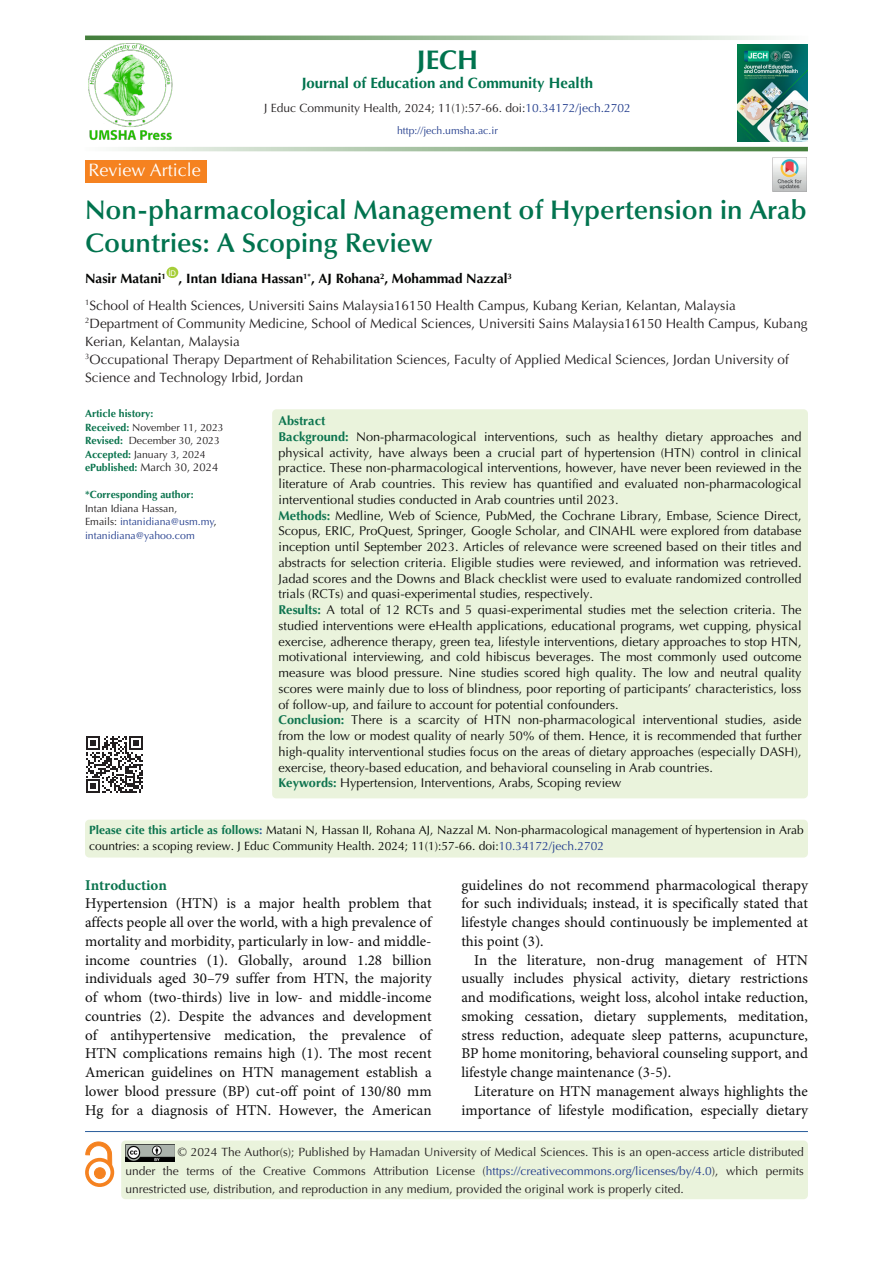
<style>
.page{position:relative;width:893px;height:1263px;background:#fff}
.page>*{position:absolute;margin:0;border:0;box-sizing:border-box;transform-origin:0 0}
.t1{font:600 27px/33px "Optima LT Std";color:#00734e}
.t2{font:700 27px "Optima LT Std";color:#00734e}
.t3{font:18px "Optima LT Std";color:#fff}
.t4{font:15px/18.8px "Minion Pro";color:#0d0d0d;text-align:justify}
.t5{font:700 15px "Optima LT Std";color:#00734e}
.heading_1{font:700 15px "Minion Pro";color:#0b744e}
.t6{font:13.5px/18px "Optima LT Std";color:#231f20}
.t7{font:700 13.5px "Optima LT Std";color:#040503}
.heading_1-2{font:12.75px/15.8px "Optima LT Std";color:#0d0d0d;text-align:justify}
.t8{font:700 12.75px "Optima LT Std";color:#0b744e}
.t9{font:12px/18px "Optima LT Std";color:#221e1f;text-align:justify}
.t10{font:12px/15.8px "Optima LT Std";color:#040503}
.t11{font:12px "Optima LT Std";color:#231f20}
.t12{font:11.25px "Optima LT Std";color:#231f20}
.t13{font:10.5px "Optima LT Std";color:#231f20}
.Body_Text{font:10.5px/13.5px "Optima LT Std";color:#253f8e}
.t14{font:700 10.5px "Optima LT Std";color:#0b744e}
.t15{font:7.8px "Arial";color:#fff}
.s1{color:#253f8e}
.s2{font-weight:700;color:#0b744e}
.s3{font-weight:700;font-size:10.5px;color:#0b744e}
.s4{color:#231f20}
.s5{color:#040503}
.s6{font-weight:700;color:#0f744f}
.s7{font-weight:700;color:#275b9b}
</style>
<div class="page">
<hr style="left:85px;top:1131px;width:723px;height:1px;background:#295c9b">
<div style="left:121px;top:1140px;width:687px;height:59px;background:#eaf3dc;border-radius:4px"></div>
<img style="left:125px;top:1145px;width:49px;height:17px">
<div style="left:166px;top:267px;width:12px;height:11px;background:#a6ce39;border-radius:50%"></div>
<div style="left:85px;top:160px;width:121px;height:22px;background:#f58220"></div>
<img style="left:773px;top:158px;width:34px;height:34px">
<div style="left:85px;top:820px;width:723px;height:37px;background:#eaf3dc;border-radius:4px"></div>
<svg style="left:118px;top:147px;width:690px;height:4px;background:#9bba97"></svg>
<svg style="left:85px;top:36px;width:691px;height:4px;background:#9bba97"></svg>
<img style="left:738px;top:44px;width:70px;height:98px">
<div style="left:94px;top:1168px;width:11px;height:10px;background:#f58220;border-radius:50%"></div>
<div style="left:94px;top:1167px;width:11px;height:12px;border:1px solid #f58220;border-radius:50%"></div>
<div style="left:85px;top:1158px;width:29px;height:29px;border:4px solid #f58220;border-radius:50%"></div>
<svg style="left:86px;top:1142px;width:26px;height:24px"></svg>
<img style="left:88px;top:43px;width:85px;height:97px">
<svg style="left:86px;top:736px;width:57px;height:57px"></svg>
<div style="left:272px;top:409px;width:536px;height:389px;background:#eaf3dc;border-radius:4px"></div>
<p class="t3" style="left:88px;top:160px;width:114px">Review Article</p>
<p class="t2" style="left:417px;top:44px;width:63px">JECH</p>
<p class="t5" style="left:302px;top:74px;width:293px">Journal of Education and Community Health</p>
<p class="t11" style="left:264px;top:101px;width:368px">J Educ Community Health, 2024; 11(1):57-66. doi:<span class="s1">10.34172/jech.2702</span></p>
<p class="Body_Text" style="left:397px;top:124px;width:102px">http://jech.umsha.ac.ir</p>
<p class="t1" style="left:85px;top:194px;width:723px">Non-pharmacological Management of Hypertension in Arab<br>Countries: A Scoping Review</p>
<p class="t7" style="left:85px;top:271px;width:82px">Nasir Matani<sup>1</sup></p>
<p class="t15" style="left:168px;top:267px;width:9px">ID</p>
<p class="t7" style="left:179px;top:271px;width:335px">, Intan Idiana Hassan<sup>1*</sup>, AJ Rohana<sup>2</sup>, Mohammad Nazzal<sup>3</sup></p>
<p class="t6" style="left:85px;top:296px;width:652px"><sup>1</sup>School of Health Sciences, Universiti Sains Malaysia16150 Health Campus, Kubang Kerian, Kelantan, Malaysia</p>
<p class="t6" style="left:85px;top:314px;width:724px"><sup>2</sup>Department of Community Medicine, School of Medical Sciences, Universiti Sains Malaysia16150 Health Campus, Kubang<br>Kerian, Kelantan, Malaysia</p>
<p class="t6" style="left:85px;top:350px;width:705px"><sup>3</sup>Occupational Therapy Department of Rehabilitation Sciences, Faculty of Applied Medical Sciences, Jordan University of<br>Science and Technology Irbid, Jordan</p>
<p class="t14" style="left:85px;top:407px;width:70px">Article history:</p>
<p class="t13" style="left:85px;top:421px;width:140px"><span class="s2">Received:</span> November 11, 2023</p>
<p class="t13" style="left:85px;top:434px;width:136px"><span class="s2">Revised:</span> December 30, 2023</p>
<p class="t13" style="left:85px;top:448px;width:122px"><span class="s2">Accepted:</span> January 3, 2024</p>
<p class="t12" style="left:85px;top:461px;width:135px"><span class="s3">ePublished:</span> March 30, 2024</p>
<p class="t14" style="left:85px;top:488px;width:110px">*Corresponding author:</p>
<p class="t13" style="left:85px;top:502px;width:94px">Intan Idiana Hassan,</p>
<p class="Body_Text" style="left:85px;top:515px;width:133px"><span class="s4">Emails:</span> intanidiana@usm.my<span class="s5">, </span>intanidiana@yahoo.com</p>
<p class="t8" style="left:279px;top:413px;width:48px">Abstract</p>
<p class="heading_1-2" style="left:279px;top:429px;width:525px"><span class="s2">Background:</span> Non-pharmacological interventions, such as healthy dietary approaches and physical activity, have always been a crucial part of hypertension (HTN) control in clinical practice. These non-pharmacological interventions, however, have never been reviewed in the literature of Arab countries. This review has quantified and evaluated non-pharmacological interventional studies conducted in Arab countries until 2023.</p>
<p class="heading_1-2" style="left:279px;top:507px;width:525px"><span class="s6">Methods:</span> Medline, Web of Science, PubMed, the Cochrane Library, Embase, Science Direct, Scopus, ERIC, ProQuest, Springer, Google Scholar, and CINAHL were explored from database inception until September 2023. Articles of relevance were screened based on their titles and abstracts for selection criteria. Eligible studies were reviewed, and information was retrieved.<br>Jadad scores and the Downs and Black checklist were used to evaluate randomized controlled trials (RCTs) and quasi-experimental studies, respectively.</p>
<p class="heading_1-2" style="left:279px;top:602px;width:525px"><span class="s6">Results:</span> A total of 12 RCTs and 5 quasi-experimental studies met the selection criteria. The studied interventions were eHealth applications, educational programs, wet cupping, physical exercise, adherence therapy, green tea, lifestyle interventions, dietary approaches to stop HTN, motivational interviewing, and cold hibiscus beverages. The most commonly used outcome measure was blood pressure. Nine studies scored high quality. The low and neutral quality scores were mainly due to loss of blindness, poor reporting of participants’ characteristics, loss of follow-up, and failure to account for potential confounders.</p>
<p class="heading_1-2" style="left:279px;top:712px;width:525px"><span class="s6">Conclusion:</span> There is a scarcity of HTN non-pharmacological interventional studies, aside from the low or modest quality of nearly 50% of them. Hence, it is recommended that further high-quality interventional studies focus on the areas of dietary approaches (especially DASH), exercise, theory-based education, and behavioral counseling in Arab countries.</p>
<p class="heading_1-2" style="left:279px;top:775px;width:344px"><span class="s6">Keywords:</span> Hypertension, Interventions, Arabs, Scoping review</p>
<p class="t10" style="left:89px;top:822px;width:716px"><span class="s2">Please cite this article as follows</span><span class="s7">:</span> Matani N, Hassan II, Rohana AJ, Nazzal M. Non-pharmacological management of hypertension in Arab countries: a scoping review. J Educ Community Health. 2024; 11(1):57-66. doi:<span class="s1">10.34172/jech.2702</span></p>
<p class="t4" style="left:461px;top:876px;width:348px">guidelines do not recommend pharmacological therapy for such individuals; instead, it is specifically stated that lifestyle changes should continuously be implemented at this point (3).</p>
<p class="t4" style="left:461px;top:951px;width:348px;text-indent:13px">In the literature, non-drug management of HTN usually includes physical activity, dietary restrictions and modifications, weight loss, alcohol intake reduction, smoking cessation, dietary supplements, meditation, stress reduction, adequate sleep patterns, acupuncture, BP home monitoring, behavioral counseling support, and lifestyle change maintenance (3<span class="s4">-</span>5).</p>
<p class="t4" style="left:461px;top:1082px;width:348px;text-align:right">Literature on HTN management always highlights the importance of lifestyle modification, especially dietary</p>
<p class="t9" style="left:125px;top:1143px;width:680px;text-indent:52px"><span class="s4">© 2024 The Author(s); Published by Hamadan University of Medical Sciences.</span> This is an open-access article distributed under the terms of the Creative Commons Attribution License (<span class="s1">https://creativecommons.org/licenses/by/4.0</span>), which permits unrestricted use, distribution, and reproduction in any medium, provided the original work is properly cited.</p>
<p class="heading_1" style="left:85px;top:874px;width:83px">Introduction</p>
<p class="t4" style="left:85px;top:895px;width:348px">Hypertension (HTN) is a major health problem that affects people all over the world, with a high prevalence of mortality and morbidity, particularly in low- and middle&shy;income countries (1). Globally, around 1.28 billion individuals aged 30<span class="s4">–</span>79 suffer from HTN, the majority of whom (two-thirds) live in low- and middle-income countries (2). Despite the advances and development of antihypertensive medication, the prevalence of HTN complications remains high (1). The most recent American guidelines on HTN management establish a lower blood pressure (BP) cut-off point of 130/80 mm Hg for a diagnosis of HTN. However, the American</p>
</div>
